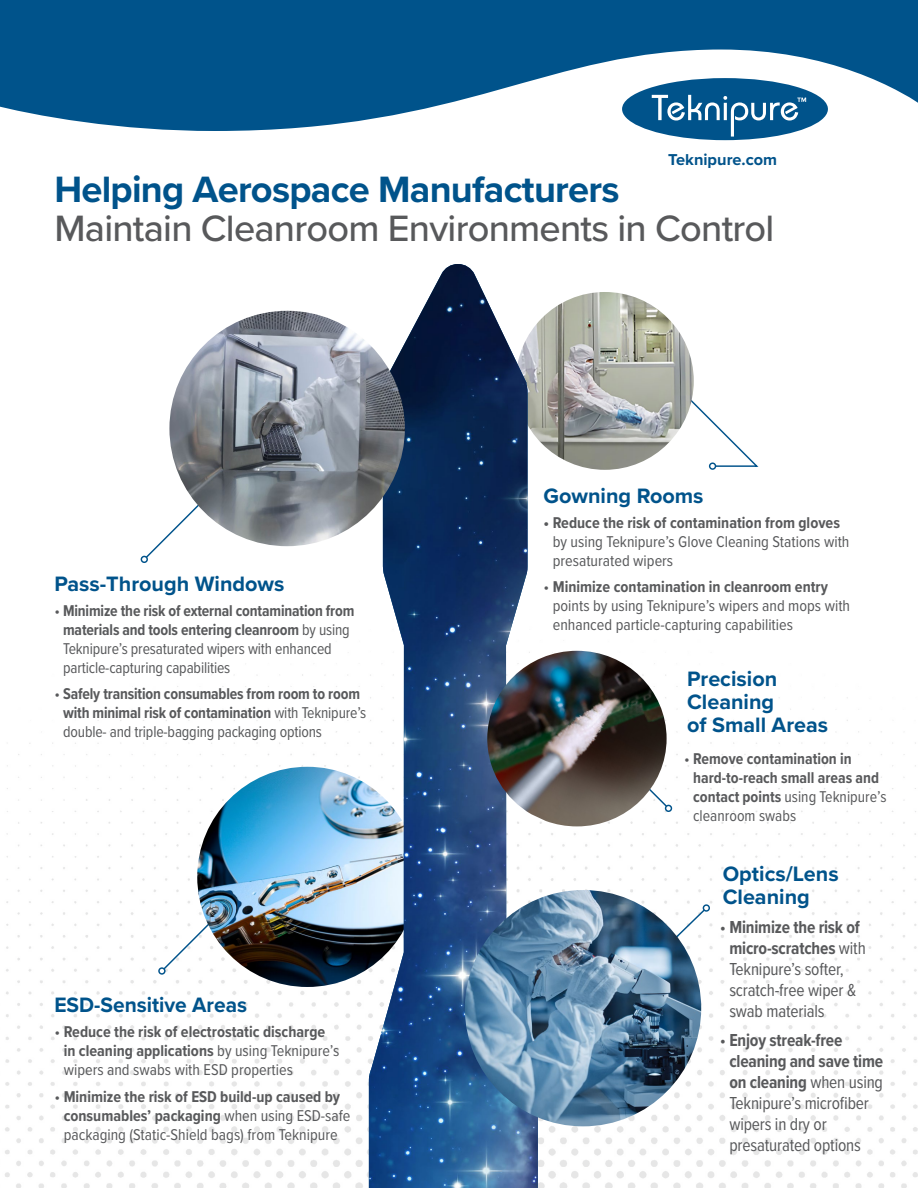
<style>
.page{position:relative;width:918px;height:1188px;background:#fff}
.page>*{position:absolute;margin:0;border:0;box-sizing:border-box;transform-origin:0 0}
.t1{font:500 37.95px "Proxima Nova";letter-spacing:-.02em;color:#58595b}
.t2{font:700 37.95px "Proxima Nova";letter-spacing:-.02em;color:#00538b}
.t3{font:700 21.6px/23px "Proxima Nova";color:#00538b}
.t4{font:18px/21px "Proxima Nova Cond";letter-spacing:-.01em;color:#58595b}
.t5{font:700 16.35px "Proxima Nova";color:#00538b}
.t6{font:16.2px/18.9px "Proxima Nova Cond";color:#58595b}
.t7{font:700 16.2px/18.9px "Proxima Nova Cond";color:#58595b}
.s1{font-weight:700}
.s2{font-weight:400}
</style>
<div class="page">
<img style="left:5px;top:674px;width:913px;height:514px">
<svg style="left:652px;top:131px;width:146px;height:9px"></svg>
<svg style="left:0;top:0;width:918px;height:131px;fill:#00538b"></svg>
<svg style="left:670px;top:908px;width:36px;height:35px"></svg>
<div style="left:703px;top:904px;width:7px;height:8px;border:1px solid #00538b;border-radius:50%"></div>
<svg style="left:162px;top:895px;width:76px;height:76px"></svg>
<div style="left:158px;top:967px;width:8px;height:8px;border:1px solid #00538b;border-radius:50%"></div>
<svg style="left:687px;top:397px;width:72px;height:71px"></svg>
<div style="left:709px;top:462px;width:7px;height:8px;border:1px solid #00538b;border-radius:50%"></div>
<img style="left:197px;top:767px;width:220px;height:220px;border-radius:110px">
<img style="left:516px;top:292px;width:178px;height:178px;border-radius:89px">
<svg style="left:315px;top:293px;width:275px;height:895px"></svg>
<img style="left:369px;top:264px;width:169px;height:924px">
<svg style="left:144px;top:505px;width:56px;height:53px"></svg>
<div style="left:141px;top:556px;width:7px;height:7px;border:1px solid #00538b;border-radius:50%"></div>
<img style="left:169px;top:311px;width:236px;height:235px;border-radius:118px">
<svg style="left:667px;top:761px;width:2px;height:47px"></svg>
<div style="left:665px;top:805px;width:7px;height:7px;border:1px solid #00538b;border-radius:50%"></div>
<img style="left:487px;top:651px;width:180px;height:175px">
<img style="left:465px;top:890px;width:236px;height:236px;border-radius:118px">
<p class="t5" style="left:668px;top:147px;width:110px">Teknipure.com</p>
<h1 class="t2" style="left:54px;top:161px;width:567px">Helping Aerospace Manufacturers</h1>
<h1 class="t1" style="left:54px;top:200px;width:722px">Maintain Cleanroom Environments in Control</h1>
<h2 class="t3" style="left:54px;top:572px;width:232px">Pass-Through Windows</h2>
<p class="t6" style="left:63px;top:601px;width:293px;text-indent:-9px">• <span class="s1">Minimize the risk of external contamination from materials and tools entering cleanroom</span> by using Teknipure’s presaturated wipers with enhanced particle-capturing capabilities</p>
<p class="t7" style="left:63px;top:684px;width:305px;text-indent:-9px"><span class="s2">•</span> Safely transition consumables from room to room with minimal risk of contamination <span class="s2">with Teknipure’s double- and triple-bagging packaging options</span></p>
<h2 class="t3" style="left:54px;top:993px;width:194px">ESD-Sensitive Areas</h2>
<p class="t7" style="left:64px;top:1022px;width:277px;text-indent:-9px"><span class="s2">•</span> Reduce the risk of electrostatic discharge in cleaning applications <span class="s2">by using Teknipure’s wipers and swabs with ESD properties</span></p>
<p class="t6" style="left:64px;top:1086px;width:288px;text-indent:-9px">• <span class="s1">Minimize the risk of ESD build-up caused by consumables’ packaging</span> when using ESD-safe packaging (Static-Shield bags) from Teknipure</p>
<h2 class="t3" style="left:544px;top:484px;width:161px">Gowning Rooms</h2>
<p class="t7" style="left:544px;top:513px;width:298px">• Reduce the risk of contamination from gloves</p>
<p class="t6" style="left:553px;top:531px;width:298px">by using Teknipure’s Glove Cleaning Stations with presaturated wipers</p>
<p class="t6" style="left:553px;top:577px;width:299px;text-indent:-9px">• <span class="s1">Minimize contamination in cleanroom entry </span>points by using Teknipure’s wipers and mops with enhanced particle-capturing capabilities</p>
<h2 class="t3" style="left:687px;top:667px;width:143px">Precision<br>Cleaning<br>of Small Areas</h2>
<p class="t7" style="left:693px;top:749px;width:195px;text-indent:-9px"><span class="s2">•</span> Remove contamination in hard-to-reach small areas and contact points <span class="s2">using Teknipure’s cleanroom swabs</span></p>
<h2 class="t3" style="left:723px;top:862px;width:117px">Optics/Lens<br>Cleaning</h2>
<p class="t4" style="left:729px;top:916px;width:138px;text-indent:-10px">• <span class="s1">Minimize the risk of micro-scratches</span> with<br>Teknipure’s softer, scratch-free wiper &amp; swab materials</p>
<p class="t4" style="left:729px;top:1029px;width:155px;text-indent:-10px">• <span class="s1">Enjoy streak-free cleaning and save time on cleaning</span> when using<br>Teknipure’s microfiber wipers in dry or presaturated options</p>
</div>
